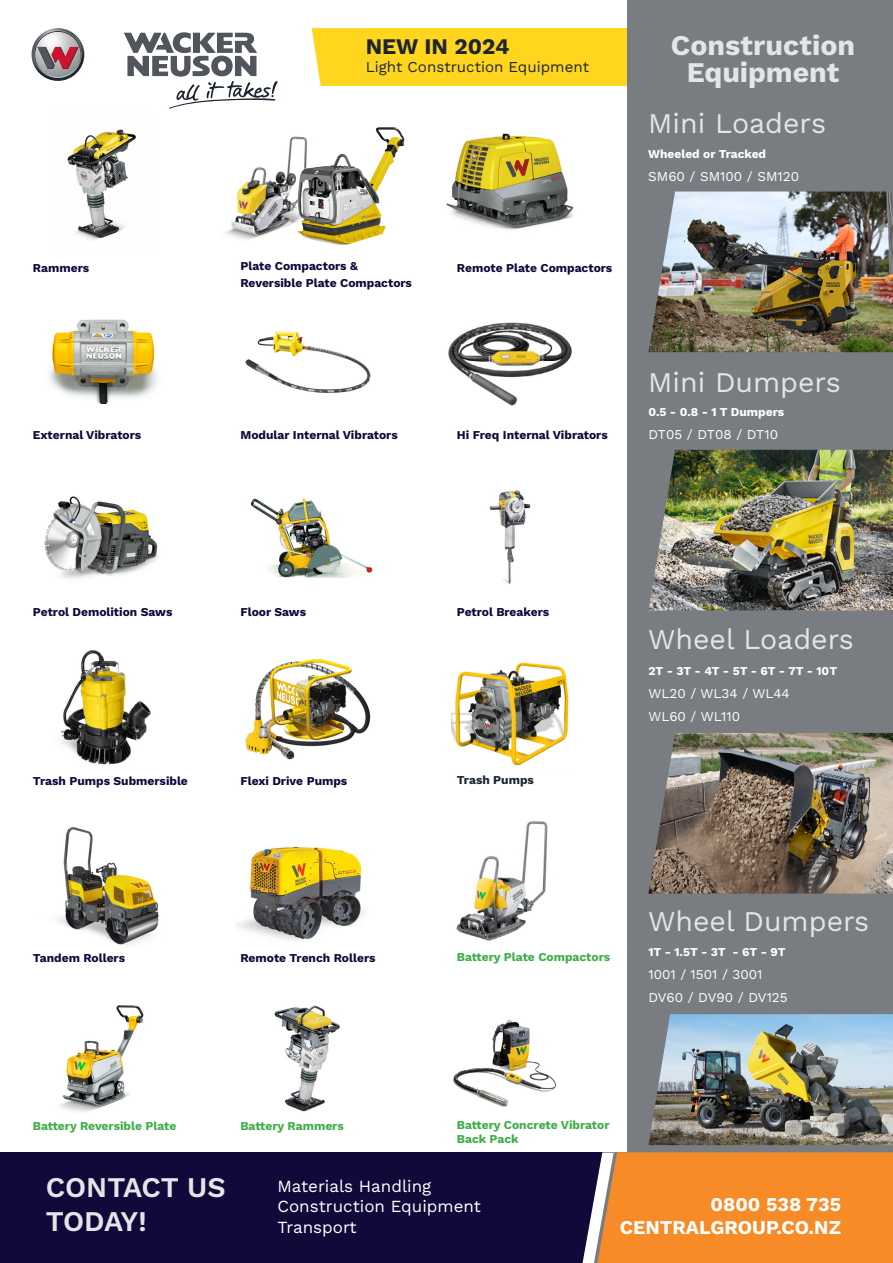
<style>
.page{position:relative;width:893px;height:1263px;background:#fff}
.page>*{position:absolute;margin:0;border:0;box-sizing:border-box;transform-origin:0 0}
.t1{font:28.5px "Work Sans";color:#e4e5e6}
.t2{font:700 28.5px/27px "Work Sans";letter-spacing:-.005em;color:#e4e5e6;text-align:center}
.t3{font:600 28.5px/34.2px "Work Sans";color:#e4e5e6}
.t4{font:700 22.35px "Work Sans";color:#1c252d}
.t5{font:700 19.5px "Work Sans";color:#fff}
.t6{font:16.95px/20.4px "Work Sans";color:#fff}
.t7{font:15.15px "Work Sans";color:#1c252d}
.t8{font:13.5px/22.8px "Work Sans";color:#fff}
.t9{font:700 12px/16.8px "Work Sans";color:#12093a}
.t10{font:700 12px/14.4px "Work Sans";color:#40ad4a}
.t11{font:700 12px "Work Sans";color:#fff}
.t12{font:700 12px "Work Sans";color:#1c252d}
</style>
<div class="page">
<div style="left:312px;top:28px;width:315px;height:58px;background:#ffd51d"></div>
<div style="left:627px;top:0;width:266px;height:1163px;background:#797d82"></div>
<img style="left:648px;top:733px;width:245px;height:161px">
<img style="left:648px;top:191px;width:245px;height:161px">
<img style="left:648px;top:450px;width:245px;height:160px">
<img style="left:648px;top:1014px;width:245px;height:131px">
<img style="left:58px;top:827px;width:101px;height:118px">
<img style="left:238px;top:846px;width:125px;height:95px">
<img style="left:49px;top:319px;width:108px;height:84px">
<img style="left:44px;top:496px;width:114px;height:83px">
<img style="left:250px;top:498px;width:123px;height:80px">
<img style="left:489px;top:490px;width:42px;height:94px">
<img style="left:67px;top:129px;width:69px;height:111px">
<img style="left:60px;top:1005px;width:84px;height:107px">
<img style="left:225px;top:136px;width:72px;height:104px">
<img style="left:297px;top:127px;width:108px;height:118px">
<img style="left:245px;top:331px;width:126px;height:62px">
<img style="left:274px;top:1005px;width:66px;height:107px">
<img style="left:446px;top:133px;width:128px;height:97px">
<img style="left:448px;top:322px;width:124px;height:84px">
<img style="left:453px;top:1020px;width:104px;height:87px">
<img style="left:456px;top:821px;width:92px;height:120px">
<img style="left:60px;top:650px;width:91px;height:115px">
<img style="left:245px;top:658px;width:126px;height:102px">
<img style="left:451px;top:662px;width:118px;height:104px">
<svg style="left:31px;top:28px;width:53px;height:53px"></svg>
<svg style="left:124px;top:32px;width:153px;height:77px"></svg>
<div style="left:0;top:1152px;width:893px;height:111px;background:#12093a"></div>
<svg style="left:583px;top:1152px;width:310px;height:111px"></svg>
<p class="t9" style="left:33px;top:259px;width:58px">Rammers</p>
<p class="t9" style="left:33px;top:426px;width:110px">External Vibrators</p>
<h2 class="t4" style="left:366px;top:29px;width:145px">NEW IN 2024</h2>
<p class="t7" style="left:366px;top:56px;width:225px">Light Construction Equipment</p>
<p class="t9" style="left:240px;top:257px;width:173px">Plate Compactors &amp;<br>Reversible Plate Compactors</p>
<p class="t9" style="left:457px;top:259px;width:157px">Remote Plate Compactors</p>
<p class="t9" style="left:240px;top:426px;width:159px">Modular Internal Vibrators</p>
<p class="t9" style="left:457px;top:426px;width:152px">Hi Freq Internal Vibrators</p>
<h1 class="t2" style="left:671px;top:30px;width:186px">Construction<br>Equipment</h1>
<h1 class="t1" style="left:648px;top:102px;width:180px">Mini Loaders</h1>
<p class="t11" style="left:648px;top:145px;width:119px">Wheeled or Tracked</p>
<p class="t8" style="left:648px;top:164px;width:152px">SM60 / SM100 / SM120</p>
<h1 class="t1" style="left:648px;top:361px;width:194px">Mini Dumpers</h1>
<p class="t11" style="left:648px;top:403px;width:137px">0.5 - 0.8 - 1 T Dumpers</p>
<p class="t8" style="left:648px;top:422px;width:131px">DT05 / DT08 / DT10</p>
<p class="t9" style="left:33px;top:603px;width:141px">Petrol Demolition Saws</p>
<p class="t9" style="left:240px;top:603px;width:67px">Floor Saws</p>
<p class="t9" style="left:457px;top:603px;width:94px">Petrol Breakers</p>
<p class="t9" style="left:33px;top:772px;width:156px">Trash Pumps Submersible</p>
<p class="t9" style="left:240px;top:772px;width:108px">Flexi Drive Pumps</p>
<p class="t12" style="left:457px;top:770px;width:79px">Trash Pumps</p>
<h1 class="t1" style="left:648px;top:618px;width:207px">Wheel Loaders</h1>
<p class="t11" style="left:648px;top:662px;width:190px">2T - 3T - 4T - 5T - 6T - 7T - 10T</p>
<p class="t8" style="left:648px;top:681px;width:143px">WL20 / WL34 / WL44<br>WL60 / WL110</p>
<p class="t9" style="left:33px;top:949px;width:94px">Tandem Rollers</p>
<p class="t9" style="left:240px;top:949px;width:137px">Remote Trench Rollers</p>
<p class="t10" style="left:457px;top:949px;width:155px">Battery Plate Compactors</p>
<h1 class="t1" style="left:648px;top:899px;width:223px">Wheel Dumpers</h1>
<p class="t11" style="left:648px;top:943px;width:139px">1T - 1.5T - 3T - 6T - 9T</p>
<p class="t8" style="left:648px;top:962px;width:141px">1001 / 1501 / 3001<br>DV60 / DV90 / DV125</p>
<p class="t10" style="left:33px;top:1119px;width:145px">Battery Reversible Plate</p>
<h1 class="t3" style="left:46px;top:1169px;width:182px">CONTACT US<br>TODAY!</h1>
<p class="t10" style="left:240px;top:1119px;width:105px">Battery Rammers</p>
<p class="t10" style="left:457px;top:1117px;width:154px">Battery Concrete Vibrator<br>Back Pack</p>
<h3 class="t6" style="left:277px;top:1175px;width:205px">Materials Handling<br>Construction Equipment<br>Transport</h3>
<h3 class="t5" style="left:711px;top:1189px;width:132px">0800 538 735</h3>
<h3 class="t5" style="left:620px;top:1213px;width:223px">CENTRALGROUP.CO.NZ</h3>
</div>
